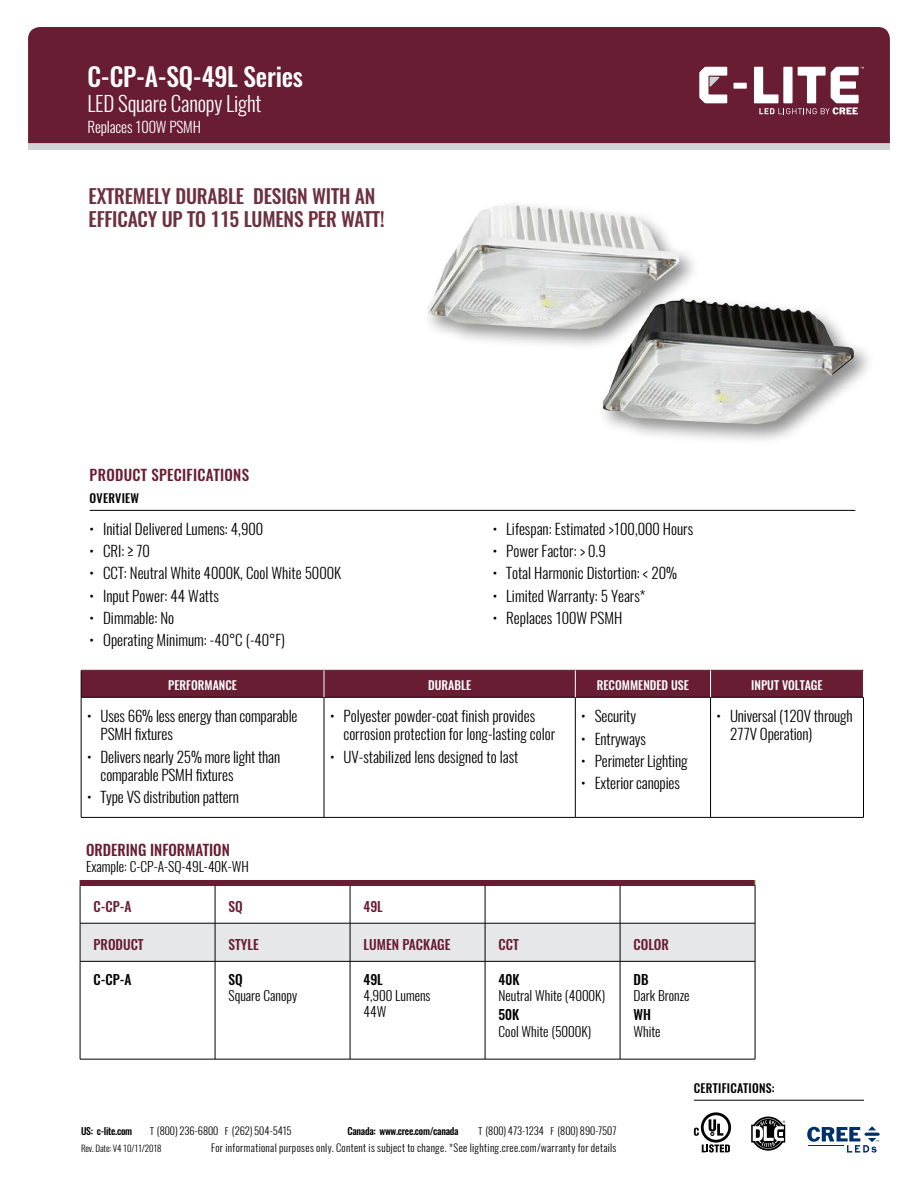
<style>
.page{position:relative;width:918px;height:1188px;background:#fff}
.page>*{position:absolute;margin:0;border:0;box-sizing:border-box;transform-origin:0 0}
.t1{font:500 25.5px "Oswald";letter-spacing:-.01em;color:#fff}
.t2{font:300 21px "Oswald";letter-spacing:-.01em;color:#fff}
.t3{font:500 19.5px/23.4px "Oswald";letter-spacing:-.01em;color:#6d3040}
.t4{font:300 15px/18px "Oswald";color:#000}
.t5{font:500 15px "Oswald";letter-spacing:.01em;color:#681d33}
.t6{font:300 15px "Oswald";letter-spacing:-.01em;color:#fff}
.t7{font:300 13.5px/16.2px "Oswald";color:#000}
.t8{font:500 13.5px "Oswald";color:#681d33}
.t9{font:500 13.5px "Oswald";color:#000}
.t10{font:500 12px "Oswald";color:#fff}
.t11{font:500 12px "Oswald";letter-spacing:.02em;color:#000}
.t12{font:300 10.5px "Oswald";letter-spacing:.03em;color:#000}
.t13{font:300 10.5px "Oswald";color:#000}
.t14{font:500 9.75px "Oswald";letter-spacing:-.03em;color:#000}
.t15{font:300 9px "Oswald";letter-spacing:-.01em;color:#000}
.s1{font-size:16.5px}
.s2{font-size:9.75px}
</style>
<div class="page">
<hr style="left:694px;top:1100px;width:170px;height:1px;background:#000">
<svg style="left:702px;top:1144px;width:28px;height:9px"></svg>
<svg style="left:701px;top:1112px;width:30px;height:31px"></svg>
<svg style="left:704px;top:1115px;width:24px;height:25px"></svg>
<svg style="left:709px;top:1119px;width:14px;height:17px"></svg>
<svg style="left:694px;top:1128px;width:5px;height:8px"></svg>
<svg style="left:28px;top:143px;width:862px;height:7px;background:#cfd0d1"></svg>
<div style="left:28px;top:27px;width:862px;height:116px;background:#681d33"></div>
<svg style="left:733px;top:83px;width:14px;height:6px"></svg>
<svg style="left:699px;top:67px;width:28px;height:36px"></svg>
<svg style="left:754px;top:67px;width:110px;height:47px"></svg>
<hr style="left:90px;top:510px;width:765px;height:1px;background:#000">
<div style="left:80px;top:880px;width:675px;height:5px;background:#681d33"></div>
<div style="left:81px;top:924px;width:674px;height:37px;background:#e6e7e8"></div>
<hr style="left:80px;top:885px;width:1px;height:38px;background:#000">
<hr style="left:215px;top:885px;width:1px;height:38px;background:#000">
<hr style="left:350px;top:885px;width:1px;height:38px;background:#000">
<hr style="left:485px;top:885px;width:1px;height:38px;background:#000">
<hr style="left:620px;top:885px;width:1px;height:38px;background:#000">
<hr style="left:80px;top:923px;width:1px;height:38px;background:#000">
<hr style="left:215px;top:923px;width:1px;height:38px;background:#000">
<hr style="left:350px;top:923px;width:1px;height:38px;background:#000">
<hr style="left:485px;top:923px;width:1px;height:38px;background:#000">
<hr style="left:620px;top:923px;width:1px;height:38px;background:#000">
<hr style="left:80px;top:962px;width:1px;height:97px;background:#000">
<hr style="left:215px;top:962px;width:1px;height:97px;background:#000">
<hr style="left:350px;top:962px;width:1px;height:97px;background:#000">
<hr style="left:485px;top:962px;width:1px;height:97px;background:#000">
<hr style="left:620px;top:962px;width:1px;height:97px;background:#000">
<hr style="left:755px;top:962px;width:1px;height:97px;background:#000">
<hr style="left:755px;top:885px;width:1px;height:38px;background:#000">
<hr style="left:755px;top:923px;width:1px;height:38px;background:#000">
<hr style="left:80px;top:1059px;width:135px;height:1px;background:#000">
<hr style="left:215px;top:1059px;width:135px;height:1px;background:#000">
<hr style="left:350px;top:1059px;width:135px;height:1px;background:#000">
<hr style="left:485px;top:1059px;width:135px;height:1px;background:#000">
<hr style="left:620px;top:1059px;width:135px;height:1px;background:#000">
<hr style="left:80px;top:885px;width:135px;height:1px;background:#681d33">
<hr style="left:215px;top:885px;width:135px;height:1px;background:#681d33">
<hr style="left:350px;top:885px;width:135px;height:1px;background:#681d33">
<hr style="left:485px;top:885px;width:135px;height:1px;background:#681d33">
<hr style="left:620px;top:885px;width:135px;height:1px;background:#681d33">
<hr style="left:80px;top:961px;width:135px;height:1px;background:#000">
<hr style="left:215px;top:961px;width:135px;height:1px;background:#000">
<hr style="left:350px;top:961px;width:135px;height:1px;background:#000">
<hr style="left:485px;top:961px;width:135px;height:1px;background:#000">
<hr style="left:620px;top:961px;width:135px;height:1px;background:#000">
<hr style="left:80px;top:923px;width:135px;height:1px;background:#000">
<hr style="left:215px;top:923px;width:135px;height:1px;background:#000">
<hr style="left:350px;top:923px;width:135px;height:1px;background:#000">
<hr style="left:485px;top:923px;width:135px;height:1px;background:#000">
<hr style="left:620px;top:923px;width:135px;height:1px;background:#000">
<hr style="left:81px;top:697px;width:1px;height:120px;background:#000">
<hr style="left:324px;top:697px;width:1px;height:120px;background:#000">
<hr style="left:575px;top:697px;width:1px;height:120px;background:#000">
<hr style="left:710px;top:697px;width:1px;height:120px;background:#000">
<hr style="left:863px;top:697px;width:1px;height:120px;background:#000">
<hr style="left:81px;top:817px;width:243px;height:1px;background:#000">
<hr style="left:324px;top:817px;width:251px;height:1px;background:#000">
<hr style="left:575px;top:817px;width:136px;height:1px;background:#000">
<hr style="left:711px;top:817px;width:153px;height:1px;background:#000">
<hr style="left:81px;top:697px;width:243px;height:1px;background:#000">
<hr style="left:324px;top:697px;width:251px;height:1px;background:#000">
<hr style="left:575px;top:697px;width:136px;height:1px;background:#000">
<hr style="left:711px;top:697px;width:153px;height:1px;background:#000">
<svg style="left:81px;top:670px;width:783px;height:27px;background:#681e34"></svg>
<div style="left:598px;top:294px;width:278px;height:152px;background:#000;opacity:.45"></div>
<img style="left:602px;top:300px;width:252px;height:124px">
<div style="left:423px;top:199px;width:278px;height:152px;background:#000;opacity:.45"></div>
<img style="left:427px;top:205px;width:252px;height:124px">
<svg style="left:751px;top:1117px;width:34px;height:34px"></svg>
<svg style="left:807px;top:1126px;width:73px;height:27px"></svg>
<hr style="left:808px;top:1145px;width:35px;height:1px;background:#002f6e">
<h1 class="t1" style="left:87px;top:59px;width:217px">C-CP-A-SQ-49L Series</h1>
<h2 class="t2" style="left:87px;top:90px;width:175px">LED Square Canopy Light</h2>
<p class="t6" style="left:87px;top:117px;width:115px">Replaces 100W PSMH</p>
<h3 class="t3" style="left:89px;top:184px;width:297px">EXTREMELY DURABLE DESIGN WITH AN<br>EFFICACY UP TO 115 LUMENS PER WATT!</h3>
<p class="t5" style="left:90px;top:464px;width:161px">PRODUCT SPECIFICATIONS</p>
<p class="t11" style="left:90px;top:490px;width:51px">OVERVIEW</p>
<p class="t4" style="left:90px;top:520px;width:175px">• Initial Delivered Lumens: 4,900</p>
<p class="t4" style="left:90px;top:542px;width:62px">• CRI: <span class="s1">≥</span> 70</p>
<p class="t4" style="left:90px;top:564px;width:253px">• CCT: Neutral White 4000K, Cool White 5000K</p>
<p class="t4" style="left:90px;top:587px;width:131px">• Input Power: 44 Watts</p>
<p class="t4" style="left:90px;top:609px;width:86px">• Dimmable: No</p>
<p class="t4" style="left:90px;top:631px;width:197px">• Operating Minimum: -40°C (-40°F)</p>
<p class="t4" style="left:493px;top:520px;width:202px">• Lifespan: Estimated &gt;100,000 Hours</p>
<p class="t4" style="left:493px;top:542px;width:114px">• Power Factor: &gt; 0.9</p>
<p class="t4" style="left:493px;top:564px;width:186px">• Total Harmonic Distortion: &lt; 20%</p>
<p class="t4" style="left:493px;top:587px;width:154px">• Limited Warranty: 5 Years*</p>
<p class="t4" style="left:493px;top:609px;width:131px">• Replaces 100W PSMH</p>
<p class="t10" style="left:168px;top:677px;width:70px">PERFORMANCE</p>
<p class="t10" style="left:428px;top:677px;width:45px">DURABLE</p>
<p class="t10" style="left:597px;top:677px;width:94px">RECOMMENDED USE</p>
<p class="t10" style="left:751px;top:677px;width:73px">INPUT VOLTAGE</p>
<p class="t4" style="left:101px;top:707px;width:198px;text-indent:-13px">• Uses 66% less energy than comparable<br>PSMH fixtures</p>
<p class="t4" style="left:101px;top:748px;width:181px;text-indent:-13px">• Delivers nearly 25% more light than comparable PSMH fixtures</p>
<p class="t4" style="left:87px;top:788px;width:153px">• Type VS distribution pattern</p>
<p class="t4" style="left:581px;top:707px;width:56px">• Security</p>
<p class="t4" style="left:581px;top:730px;width:66px">• Entryways</p>
<p class="t4" style="left:581px;top:752px;width:108px">• Perimeter Lighting</p>
<p class="t4" style="left:581px;top:774px;width:100px">• Exterior canopies</p>
<p class="t4" style="left:730px;top:707px;width:124px;text-indent:-14px">• Universal (120V through<br>277V Operation)</p>
<p class="t4" style="left:343px;top:707px;width:213px;text-indent:-13px">• Polyester powder-coat finish provides corrosion protection for long-lasting color</p>
<p class="t4" style="left:330px;top:748px;width:190px">• UV-stabilized lens designed to last</p>
<p class="t5" style="left:86px;top:839px;width:145px">ORDERING INFORMATION</p>
<p class="t7" style="left:86px;top:858px;width:164px">Example: C-CP-A-SQ-49L-40K-WH</p>
<p class="t8" style="left:94px;top:897px;width:40px">C-CP-A</p>
<p class="t8" style="left:229px;top:897px;width:16px">SQ</p>
<p class="t8" style="left:364px;top:897px;width:21px">49L</p>
<p class="t8" style="left:94px;top:935px;width:52px">PRODUCT</p>
<p class="t8" style="left:229px;top:935px;width:32px">STYLE</p>
<p class="t8" style="left:364px;top:935px;width:89px">LUMEN PACKAGE</p>
<p class="t8" style="left:499px;top:935px;width:22px">CCT</p>
<p class="t8" style="left:634px;top:935px;width:37px">COLOR</p>
<p class="t9" style="left:94px;top:970px;width:40px">C-CP-A</p>
<p class="t9" style="left:229px;top:970px;width:16px">SQ</p>
<p class="t7" style="left:229px;top:987px;width:70px">Square Canopy</p>
<p class="t9" style="left:364px;top:970px;width:21px">49L</p>
<p class="t7" style="left:364px;top:987px;width:68px">4,900 Lumens<br>44W</p>
<p class="t9" style="left:499px;top:970px;width:22px">40K</p>
<p class="t7" style="left:499px;top:987px;width:108px">Neutral White (4000K)</p>
<p class="t9" style="left:499px;top:1005px;width:22px">50K</p>
<p class="t7" style="left:499px;top:1023px;width:94px">Cool White (5000K)</p>
<p class="t9" style="left:634px;top:970px;width:16px">DB</p>
<p class="t7" style="left:634px;top:987px;width:58px">Dark Bronze</p>
<p class="t9" style="left:634px;top:1005px;width:19px">WH</p>
<p class="t7" style="left:634px;top:1023px;width:29px">White</p>
<p class="t14" style="left:81px;top:1124px;width:53px">US: c-lite.com</p>
<p class="t13" style="left:150px;top:1123px;width:143px"><span class="s2">T</span> (800) 236-6800 <span class="s2">F</span> (262) 504-5415</p>
<p class="t14" style="left:347px;top:1124px;width:113px">Canada: www.cree.com/canada</p>
<p class="t13" style="left:479px;top:1123px;width:140px"><span class="s2">T</span> (800) 473-1234 <span class="s2">F</span> (800) 890-7507</p>
<p class="t15" style="left:81px;top:1143px;width:82px">Rev. Date: V4 10/11/2018</p>
<p class="t12" style="left:211px;top:1141px;width:407px">For informational purposes only. Content is subject to change. *See lighting.cree.com/warranty for details</p>
<p class="t11" style="left:694px;top:1080px;width:82px">CERTIFICATIONS:</p>
</div>
